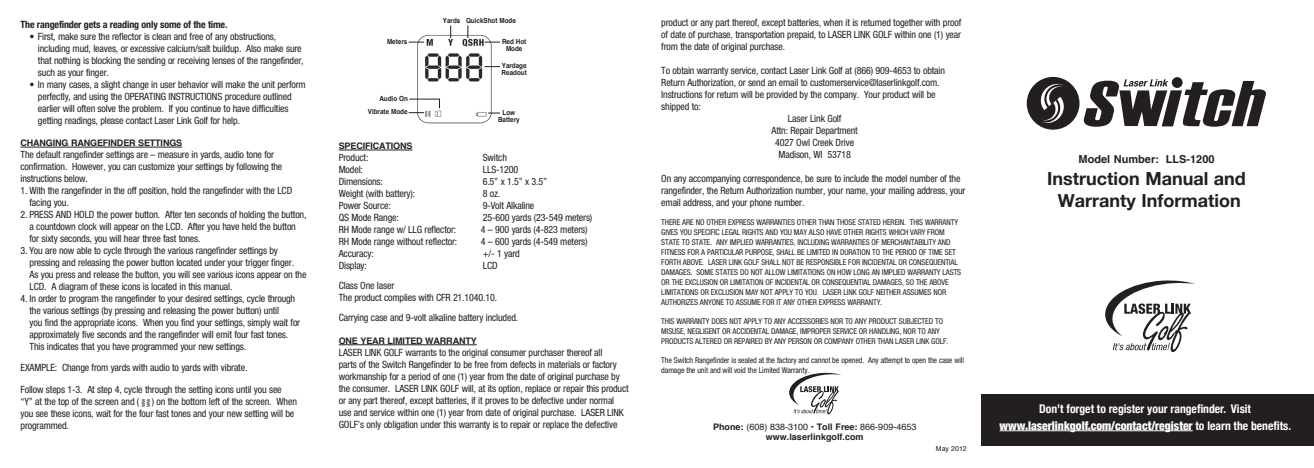
<style>
.page{position:relative;width:1314px;height:468px;background:#fff}
.page>*{position:absolute;margin:0;border:0;box-sizing:border-box;transform-origin:0 0}
.t1{font:700 18px/22px "Helvetica Neue";color:#231f20;text-align:center}
.t2{font:700 condensed 12px/17px "Helvetica Neue";color:#fff;text-align:center}
.t3{font:700 11px "Helvetica";color:#231f20}
.t4{font:condensed 10px/12px "Helvetica Neue";letter-spacing:-.015em;color:#231f20}
.t5{font:700 condensed 10px "Helvetica Neue";letter-spacing:-.015em;color:#231f20}
.t6{font:700 9px/10px "Helvetica";letter-spacing:-.015em;color:#231f20;text-align:center}
.t7{font:condensed 8px/10px "Helvetica Neue";letter-spacing:-.015em;color:#231f20}
.t8{font:700 7px/7px "Helvetica";color:#231f20;text-align:center;scale:.9 1}
.t9{font:7px "Helvetica";color:#231f20}
.t10{font:6px/5px "Arial";color:#231f20}
.s1{font-weight:400}
.s2{font-weight:900}
</style>
<div class="page">
<div style="left:1028px;top:78px;width:50px;height:51px;background:#231f20;border-radius:50%"></div>
<div style="left:1027px;top:77px;width:53px;height:53px;border:2px solid #231f20;border-radius:50%"></div>
<svg style="left:1039px;top:83px;width:25px;height:41px"></svg>
<svg style="left:1083px;top:79px;width:183px;height:48px"></svg>
<div style="left:1172px;top:77px;width:11px;height:11px;background:#231f20;border-radius:50%"></div>
<svg style="left:789px;top:373px;width:52px;height:41px"></svg>
<svg style="left:1105px;top:280px;width:90px;height:72px"></svg>
<hr style="left:21px;top:147px;width:161px;height:1px;background:#231f20">
<img style="left:414px;top:31px;width:83px;height:92px">
<svg style="left:468px;top:26px;width:1px;height:12px"></svg>
<svg style="left:450px;top:26px;width:1px;height:12px"></svg>
<svg style="left:485px;top:42px;width:15px;height:1px"></svg>
<svg style="left:409px;top:42px;width:15px;height:1px"></svg>
<svg style="left:409px;top:112px;width:15px;height:1px"></svg>
<svg style="left:485px;top:66px;width:15px;height:1px"></svg>
<svg style="left:488px;top:113px;width:12px;height:1px"></svg>
<hr style="left:409px;top:99px;width:31px;height:1px;background:#231f20">
<hr style="left:339px;top:150px;width:74px;height:1px;background:#231f20">
<hr style="left:339px;top:345px;width:138px;height:1px;background:#231f20">
<div style="left:981px;top:394px;width:333px;height:52px;background:#231f20"></div>
<hr style="left:1000px;top:430px;width:193px;height:1px;background:#fff">
<p class="t5" style="left:21px;top:18px;width:208px">The rangefinder gets a reading only some of the time.</p>
<p class="t4" style="left:38px;top:30px;width:267px;text-indent:-8px">• First, make sure the reflector is clean and free of any obstructions, including mud, leaves, or excessive calcium/salt buildup. Also make sure that nothing is blocking the sending or receiving lenses of the rangefinder, such as your finger.</p>
<p class="t4" style="left:38px;top:78px;width:269px;text-indent:-8px">• In many cases, a slight change in user behavior will make the unit perform perfectly, and using the OPERATING INSTRUCTIONS procedure outlined earlier will often solve the problem. If you continue to have difficulties getting readings, please contact Laser Link Golf for help.</p>
<p class="t6" style="left:21px;top:138px;width:163px">CHANGING RANGEFINDER SETTINGS</p>
<p class="t4" style="left:21px;top:149px;width:263px">The default rangefinder settings are – measure in yards, audio tone for confirmation. However, you can customize your settings by following the instructions below.</p>
<p class="t4" style="left:30px;top:185px;width:264px;text-indent:-9px">1. With the rangefinder in the off position, hold the rangefinder with the LCD facing you.</p>
<p class="t4" style="left:30px;top:209px;width:278px;text-indent:-9px">2. PRESS AND HOLD the power button. After ten seconds of holding the button, a countdown clock will appear on the LCD. After you have held the button for sixty seconds, you will hear three fast tones.</p>
<p class="t4" style="left:30px;top:245px;width:279px;text-indent:-9px">3. You are now able to cycle through the various rangefinder settings by pressing and releasing the power button located under your trigger finger.<br>As you press and release the button, you will see various icons appear on the LCD. A diagram of these icons is located in this manual.</p>
<p class="t4" style="left:30px;top:293px;width:272px;text-indent:-9px">4. In order to program the rangefinder to your desired settings, cycle through the various settings (by pressing and releasing the power button) until<br>you find the appropriate icons. When you find your settings, simply wait for approximately five seconds and the rangefinder will emit four fast tones.<br>This indicates that you have programmed your new settings.</p>
<p class="t4" style="left:21px;top:362px;width:228px">EXAMPLE: Change from yards with audio to yards with vibrate.</p>
<p class="t4" style="left:21px;top:384px;width:278px">Follow steps 1-3. At step 4, cycle through the setting icons until you see<br>“Y” at the top of the screen and ( ) on the bottom left of the screen. When you see these icons, wait for the four fast tones and your new setting will be programmed.</p>
<p class="t10" style="left:140px;top:407px;width:10px;rotate:-90deg">ww ww</p>
<p class="t8" style="left:387px;top:38px;width:24px">Meters</p>
<p class="t8" style="left:379px;top:95px;width:33px">Audio On</p>
<p class="t8" style="left:368px;top:108px;width:46px">Vibrate Mode</p>
<p class="t8" style="left:466px;top:17px;width:57px">QuickShot Mode</p>
<p class="t8" style="left:443px;top:17px;width:21px">Yards</p>
<p class="t8" style="left:502px;top:38px;width:29px">Red Hot<br>Mode</p>
<p class="t8" style="left:502px;top:62px;width:30px;text-align:left">Yardage<br>Readout</p>
<p class="t8" style="left:498px;top:109px;width:26px">Low<br>Battery</p>
<p class="t6" style="left:339px;top:141px;width:75px">SPECIFICATIONS</p>
<p class="t4" style="left:339px;top:152px;width:31px">Product:</p>
<p class="t4" style="left:483px;top:152px;width:26px">Switch</p>
<p class="t4" style="left:339px;top:164px;width:26px">Model:</p>
<p class="t4" style="left:483px;top:164px;width:37px">LLS-1200</p>
<p class="t4" style="left:339px;top:176px;width:46px">Dimensions:</p>
<p class="t4" style="left:483px;top:176px;width:66px">6.5” x 1.5” x 3.5”</p>
<p class="t4" style="left:339px;top:188px;width:78px">Weight (with battery):</p>
<p class="t4" style="left:483px;top:188px;width:19px">8 oz.</p>
<p class="t4" style="left:339px;top:200px;width:54px">Power Source:</p>
<p class="t4" style="left:483px;top:200px;width:53px">9-Volt Alkaline</p>
<p class="t4" style="left:339px;top:212px;width:62px">QS Mode Range:</p>
<p class="t4" style="left:483px;top:212px;width:111px">25-600 yards (23-549 meters)</p>
<p class="t4" style="left:339px;top:224px;width:119px">RH Mode range w/ LLG reflector:</p>
<p class="t4" style="left:481px;top:224px;width:108px">4 – 900 yards (4-823 meters)</p>
<p class="t4" style="left:339px;top:236px;width:120px">RH Mode range without reflector:</p>
<p class="t4" style="left:481px;top:236px;width:108px">4 – 600 yards (4-549 meters)</p>
<p class="t4" style="left:339px;top:248px;width:37px">Accuracy:</p>
<p class="t4" style="left:483px;top:248px;width:39px">+/- 1 yard</p>
<p class="t4" style="left:339px;top:260px;width:30px">Display:</p>
<p class="t4" style="left:483px;top:260px;width:16px">LCD</p>
<p class="t4" style="left:339px;top:280px;width:160px">Class One laser<br>The product complies with CFR 21.1040.10.</p>
<p class="t4" style="left:339px;top:312px;width:181px">Carrying case and 9-volt alkaline battery included.</p>
<p class="t6" style="left:339px;top:336px;width:140px">ONE YEAR LIMITED WARRANTY</p>
<p class="t4" style="left:339px;top:347px;width:292px">LASER LINK GOLF warrants to the original consumer purchaser thereof all<br>parts of the Switch Rangefinder to be free from defects in materials or factory workmanship for a period of one (1) year from the date of original purchase by the consumer. LASER LINK GOLF will, at its option, replace or repair this product or any part thereof, except batteries, if it proves to be defective under normal use and service within one (1) year from date of original purchase. LASER LINK GOLF’s only obligation under this warranty is to repair or replace the defective</p>
<p class="t4" style="left:661px;top:16px;width:302px;text-align:justify">product or any part thereof, except batteries, when it is returned together with proof of date of purchase, transportation prepaid, to LASER LINK GOLF within one (1) year from the date of original purchase.</p>
<p class="t4" style="left:661px;top:64px;width:285px">To obtain warranty service, contact Laser Link Golf at (866) 909-4653 to obtain</p>
<p class="t4" style="left:661px;top:76px;width:280px">Return Authorization, or send an email to customerservice@laserlinkgolf.com.</p>
<p class="t4" style="left:661px;top:88px;width:276px">Instructions for return will be provided by the company. Your product will be</p>
<p class="t4" style="left:661px;top:100px;width:41px">shipped to:</p>
<p class="t4" style="left:788px;top:112px;width:55px">Laser Link Golf</p>
<p class="t4" style="left:771px;top:124px;width:88px">Attn: Repair Department</p>
<p class="t4" style="left:775px;top:136px;width:80px">4027 Owl Creek Drive</p>
<p class="t4" style="left:779px;top:148px;width:74px">Madison, WI 53718</p>
<p class="t4" style="left:661px;top:172px;width:306px">On any accompanying correspondence, be sure to include the model number of the rangefinder, the Return Authorization number, your name, your mailing address, your email address, and your phone number.</p>
<p class="t7" style="left:661px;top:217px;width:301px">THERE ARE NO OTHER EXPRESS WARRANTIES OTHER THAN THOSE STATED HEREIN. THIS WARRANTY GIVES YOU SPECIFIC LEGAL RIGHTS AND YOU MAY ALSO HAVE OTHER RIGHTS WHICH VARY FROM STATE TO STATE. ANY IMPLIED WARRANTIES, INCLUDING WARRANTIES OF MERCHANTABILITY AND FITNESS FOR A PARTICULAR PURPOSE, SHALL BE LIMITED IN DURATION TO THE PERIOD OF TIME SET FORTH ABOVE. LASER LINK GOLF SHALL NOT BE RESPONSIBLE FOR INCIDENTAL OR CONSEQUENTIAL DAMAGES. SOME STATES DO NOT ALLOW LIMITATIONS ON HOW LONG AN IMPLIED WARRANTY LASTS OR THE EXCLUSION OR LIMITATION OF INCIDENTAL OR CONSEQUENTIAL DAMAGES, SO THE ABOVE LIMITATIONS OR EXCLUSION MAY NOT APPLY TO YOU. LASER LINK GOLF NEITHER ASSUMES NOR AUTHORIZES ANYONE TO ASSUME FOR IT ANY OTHER EXPRESS WARRANTY.</p>
<p class="t7" style="left:661px;top:316px;width:289px">THIS WARRANTY DOES NOT APPLY TO ANY ACCESSORIES NOR TO ANY PRODUCT SUBJECTED TO<br>MISUSE, NEGLIGENT OR ACCIDENTAL DAMAGE, IMPROPER SERVICE OR HANDLING, NOR TO ANY<br>PRODUCTS ALTERED OR REPAIRED BY ANY PERSON OR COMPANY OTHER THAN LASER LINK GOLF.</p>
<p class="t7" style="left:661px;top:355px;width:304px">The Switch Rangefinder is sealed at the factory and cannot be opened. Any attempt to open the case will damage the unit and will void the Limited Warranty.</p>
<p class="t6" style="left:713px;top:422px;width:205px">Phone: <span class="s1">(608) 838-3100 •</span> Toll Free: <span class="s1">866-909-4653 </span>www.laserlinkgolf.com</p>
<p class="t9" style="left:936px;top:443px;width:32px">May 2012</p>
<p class="t3" style="left:1079px;top:150px;width:137px">Model Number: LLS-1200</p>
<h1 class="t1" style="left:1047px;top:167px;width:200px">Instruction Manual and<br>Warranty Information</h1>
<p class="t2" style="left:1000px;top:400px;width:293px">Don’t forget to register your rangefinder. Visit <span class="s2">www.laserlinkgolf.com/contact/register</span> to learn the benefits.</p>
</div>
